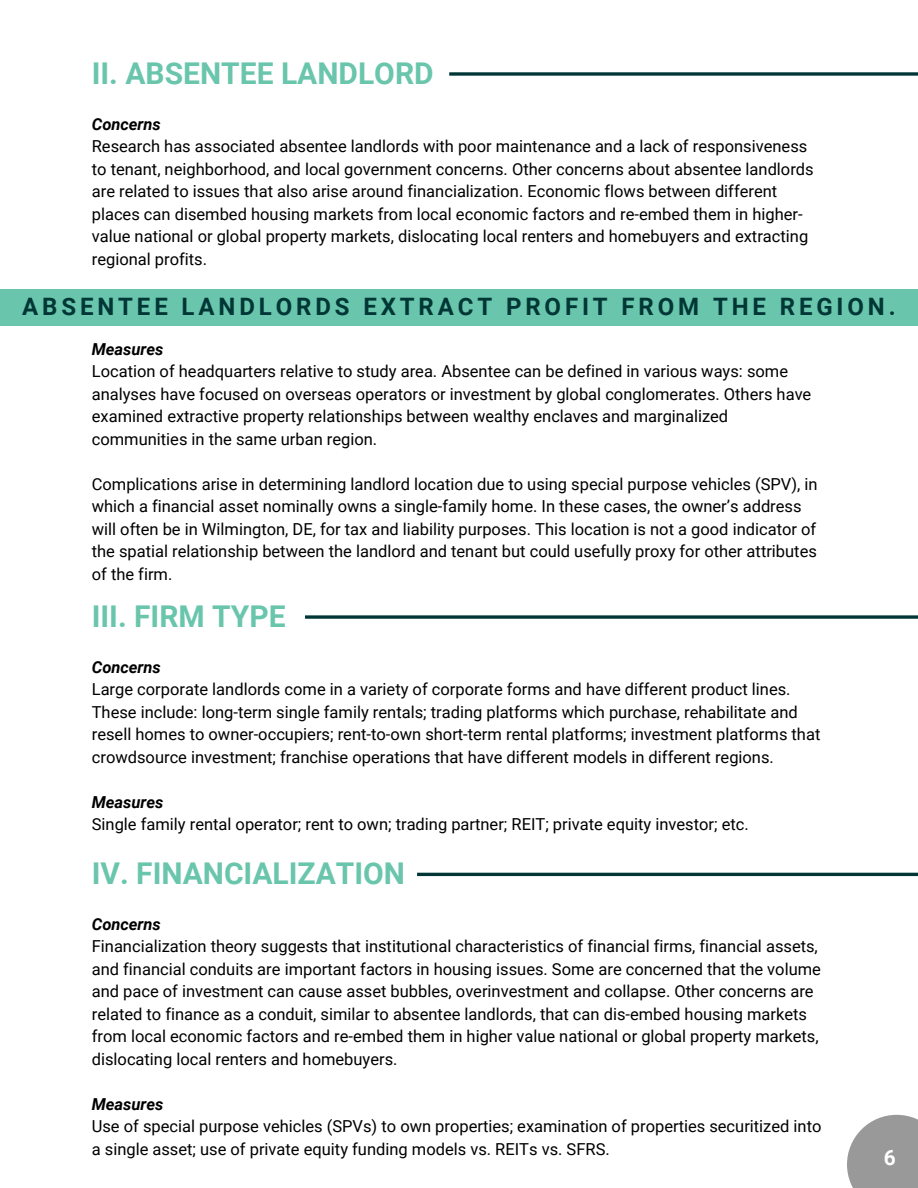
<style>
.page{position:relative;width:918px;height:1188px;background:#fff}
.page>*{position:absolute;margin:0;border:0;box-sizing:border-box;transform-origin:0 0}
.t1{font:700 30px "Roboto";color:#69c5ab}
.t2{font:700 24px "Roboto";letter-spacing:.16em;color:#003736}
.t3{font:700 21px "Roboto";color:#fff}
.t4{font:16.5px/22.5px "Roboto";color:#000}
.t5{font:italic 700 16.5px "Roboto";color:#000}
</style>
<div class="page">
<svg style="left:449px;top:72px;width:469px;height:4px;background:#275555"></svg>
<svg style="left:305px;top:615px;width:613px;height:4px;background:#275554"></svg>
<hr style="left:261px;top:873px;width:657px;height:3px;background:#003736">
<svg style="left:847px;top:1115px;width:71px;height:73px;background:#a4a4a4"></svg>
<div style="left:0;top:289px;width:918px;height:37px;background:#69c5ab"></div>
<div style="left:80px;top:850px;width:337px;height:48px;background:#fff;border-radius:12px"></div>
<p class="t1" style="left:92px;top:56px;width:343px">II. ABSENTEE LANDLORD</p>
<p class="t5" style="left:92px;top:114px;width:71px">Concerns</p>
<p class="t4" style="left:92px;top:135px;width:723px">Research has associated absentee landlords with poor maintenance and a lack of responsiveness to tenant, neighborhood, and local government concerns. Other concerns about absentee landlords are related to issues that also arise around financialization. Economic flows between different places can disembed housing markets from local economic factors and re-embed them in higher&shy;value national or global property markets, dislocating local renters and homebuyers and extracting regional profits.</p>
<p class="t2" style="left:22px;top:293px;width:875px">ABSENTEE LANDLORDS EXTRACT PROFIT FROM THE REGION.</p>
<p class="t5" style="left:92px;top:339px;width:73px">Measures</p>
<p class="t4" style="left:92px;top:360px;width:721px">Location of headquarters relative to study area. Absentee can be defined in various ways: some analyses have focused on overseas operators or investment by global conglomerates. Others have examined extractive property relationships between wealthy enclaves and marginalized communities in the same urban region.</p>
<p class="t4" style="left:92px;top:473px;width:727px">Complications arise in determining landlord location due to using special purpose vehicles (SPV), in which a financial asset nominally owns a single-family home. In these cases, the owner’s address will often be in Wilmington, DE, for tax and liability purposes. This location is not a good indicator of the spatial relationship between the landlord and tenant but could usefully proxy for other attributes of the firm.</p>
<p class="t1" style="left:92px;top:599px;width:195px">III. FIRM TYPE</p>
<p class="t5" style="left:92px;top:657px;width:71px">Concerns</p>
<p class="t4" style="left:92px;top:678px;width:730px">Large corporate landlords come in a variety of corporate forms and have different product lines.<br>These include: long-term single family rentals; trading platforms which purchase, rehabilitate and resell homes to owner-occupiers; rent-to-own short-term rental platforms; investment platforms that crowdsource investment; franchise operations that have different models in different regions.</p>
<p class="t5" style="left:92px;top:792px;width:73px">Measures</p>
<p class="t4" style="left:92px;top:813px;width:658px">Single family rental operator; rent to own; trading partner; REIT; private equity investor; etc.</p>
<p class="t1" style="left:92px;top:856px;width:315px">IV. FINANCIALIZATION</p>
<p class="t5" style="left:92px;top:915px;width:71px">Concerns</p>
<p class="t4" style="left:92px;top:936px;width:731px">Financialization theory suggests that institutional characteristics of financial firms, financial assets, and financial conduits are important factors in housing issues. Some are concerned that the volume and pace of investment can cause asset bubbles, overinvestment and collapse. Other concerns are related to finance as a conduit, similar to absentee landlords, that can dis-embed housing markets from local economic factors and re-embed them in higher value national or global property markets, dislocating local renters and homebuyers.</p>
<p class="t5" style="left:92px;top:1095px;width:73px">Measures</p>
<p class="t4" style="left:92px;top:1116px;width:731px">Use of special purpose vehicles (SPVs) to own properties; examination of properties securitized into a single asset; use of private equity funding models vs. REITs vs. SFRS.</p>
<p class="t3" style="left:884px;top:1146px;width:14px">6</p>
</div>
